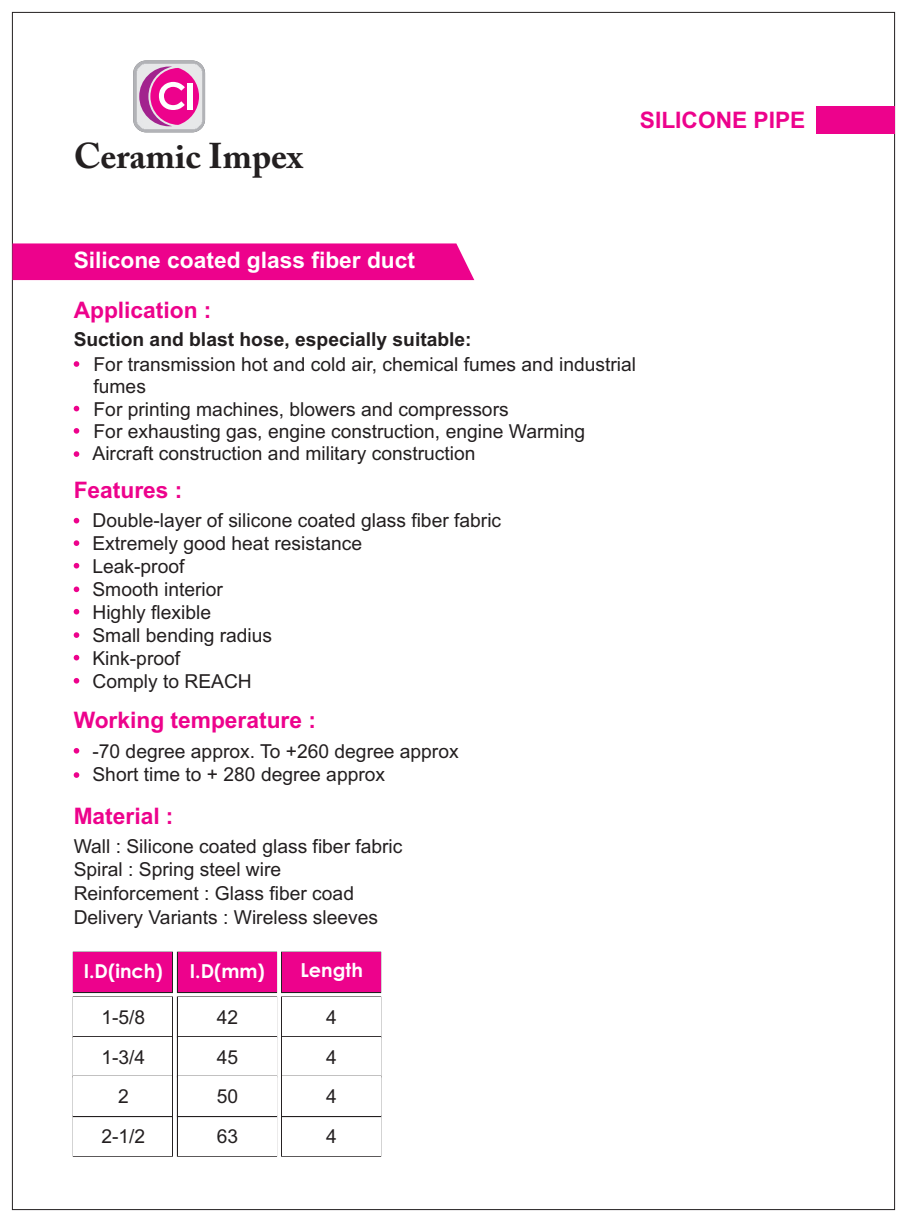
<style>
.page{position:relative;width:907px;height:1222px;background:#fff}
.page>*{position:absolute;margin:0;border:0;box-sizing:border-box;transform-origin:0 0}
.t1{font:700 35.52px "Adobe Caslon Pro";color:#231f20}
.t2{font:700 22.75px "Arial";color:#ed028c}
.t3{font:700 22.75px "Arial";color:#fff}
.t4{font:19.25px/22.9px "Arial";color:#231f20}
.t5{font:700 19.25px "Arial";color:#231f20}
.t6{font:700 19.25px "Century Gothic";color:#fff}
</style>
<div class="page">
<div style="left:12px;top:243px;width:462px;height:37px;background:#ed028c"></div>
<svg style="left:74px;top:361px;width:5px;height:6px"></svg>
<svg style="left:74px;top:406px;width:5px;height:5px"></svg>
<svg style="left:74px;top:428px;width:5px;height:6px"></svg>
<svg style="left:74px;top:451px;width:5px;height:6px"></svg>
<svg style="left:74px;top:518px;width:5px;height:5px"></svg>
<svg style="left:74px;top:540px;width:5px;height:6px"></svg>
<svg style="left:74px;top:563px;width:5px;height:5px"></svg>
<svg style="left:74px;top:586px;width:5px;height:6px"></svg>
<svg style="left:74px;top:609px;width:5px;height:5px"></svg>
<svg style="left:74px;top:632px;width:5px;height:6px"></svg>
<svg style="left:74px;top:655px;width:5px;height:5px"></svg>
<svg style="left:74px;top:678px;width:5px;height:5px"></svg>
<svg style="left:74px;top:748px;width:5px;height:5px"></svg>
<svg style="left:74px;top:772px;width:5px;height:6px"></svg>
<div style="left:73px;top:996px;width:100px;height:42px;border:2px solid #231f20"></div>
<div style="left:74px;top:997px;width:98px;height:40px;background:#fff"></div>
<div style="left:73px;top:1036px;width:100px;height:41px;border:2px solid #231f20"></div>
<div style="left:74px;top:1037px;width:98px;height:39px;background:#fff"></div>
<div style="left:177px;top:996px;width:100px;height:42px;border:2px solid #231f20"></div>
<div style="left:178px;top:997px;width:98px;height:40px;background:#fff"></div>
<div style="left:177px;top:1036px;width:100px;height:41px;border:2px solid #231f20"></div>
<div style="left:178px;top:1037px;width:98px;height:39px;background:#fff"></div>
<div style="left:177px;top:1115px;width:100px;height:42px;border:2px solid #231f20"></div>
<div style="left:178px;top:1116px;width:98px;height:40px;background:#fff"></div>
<div style="left:177px;top:1076px;width:100px;height:41px;border:2px solid #231f20"></div>
<div style="left:178px;top:1076px;width:98px;height:40px;background:#fff"></div>
<div style="left:281px;top:996px;width:100px;height:42px;border:2px solid #231f20"></div>
<div style="left:282px;top:997px;width:98px;height:40px;background:#fff"></div>
<div style="left:281px;top:1036px;width:100px;height:41px;border:2px solid #231f20"></div>
<div style="left:282px;top:1037px;width:98px;height:39px;background:#fff"></div>
<div style="left:281px;top:1115px;width:100px;height:42px;border:2px solid #231f20"></div>
<div style="left:282px;top:1116px;width:98px;height:40px;background:#fff"></div>
<div style="left:281px;top:1076px;width:100px;height:41px;border:2px solid #231f20"></div>
<div style="left:282px;top:1076px;width:98px;height:40px;background:#fff"></div>
<div style="left:73px;top:1115px;width:100px;height:42px;border:2px solid #231f20"></div>
<div style="left:74px;top:1116px;width:98px;height:40px;background:#fff"></div>
<div style="left:73px;top:1076px;width:100px;height:41px;border:2px solid #231f20"></div>
<div style="left:74px;top:1076px;width:98px;height:40px;background:#fff"></div>
<div style="left:73px;top:952px;width:100px;height:41px;border:2px solid #231f20"></div>
<div style="left:74px;top:952px;width:98px;height:40px;background:#ed028c"></div>
<div style="left:177px;top:952px;width:100px;height:41px;border:2px solid #231f20"></div>
<div style="left:178px;top:952px;width:98px;height:40px;background:#ed028c"></div>
<div style="left:281px;top:952px;width:100px;height:41px;border:2px solid #231f20"></div>
<div style="left:282px;top:952px;width:98px;height:40px;background:#ed028c"></div>
<img style="left:133px;top:60px;width:72px;height:72px">
<svg style="left:139px;top:67px;width:60px;height:59px;background:#e15cb0"></svg>
<div style="left:187px;top:83px;width:5px;height:27px;background:#fff"></div>
<div style="left:816px;top:106px;width:78px;height:28px;background:#ed028c"></div>
<h1 class="t1" style="left:74px;top:142px;width:230px">Ceramic Impex</h1>
<p class="t2" style="left:640px;top:112px;width:167px">SILICONE PIPE</p>
<p class="t3" style="left:74px;top:251px;width:343px">Silicone coated glass fiber duct</p>
<p class="t2" style="left:74px;top:301px;width:139px">Application :</p>
<p class="t5" style="left:74px;top:332px;width:399px">Suction and blast hose, especially suitable:</p>
<p class="t4" style="left:92px;top:355px;width:545px;line-height:22.4px">For transmission hot and cold air, chemical fumes and industrial fumes<br>For printing machines, blowers and compressors<br>For exhausting gas, engine construction, engine Warming Aircraft construction and military construction</p>
<p class="t2" style="left:74px;top:481px;width:110px">Features :</p>
<p class="t4" style="left:92px;top:511px;width:410px">Double-layer of silicone coated glass fiber fabric<br>Extremely good heat resistance<br>Leak-proof<br>Smooth interior<br>Highly flexible<br>Small bending radius<br>Kink-proof<br>Comply to REACH</p>
<p class="t2" style="left:74px;top:711px;width:244px">Working temperature :</p>
<p class="t4" style="left:92px;top:741px;width:368px;line-height:23.4px">-70 degree approx. To +260 degree approx<br>Short time to + 280 degree approx</p>
<p class="t2" style="left:74px;top:807px;width:101px">Material :</p>
<p class="t4" style="left:74px;top:836px;width:330px;line-height:23.6px">Wall : Silicone coated glass fiber fabric Spiral : Spring steel wire Reinforcement : Glass fiber coad Delivery Variants : Wireless sleeves</p>
<p class="t6" style="left:84px;top:963px;width:80px">I.D(inch)</p>
<p class="t6" style="left:190px;top:963px;width:77px">I.D(mm)</p>
<p class="t6" style="left:300px;top:963px;width:64px">Length</p>
<p class="t4" style="left:101px;top:1007px;width:45px">1-5/8</p>
<p class="t4" style="left:217px;top:999px;width:23px;line-height:39.6px;text-align:justify">42<br>45<br>50</p>
<p class="t4" style="left:326px;top:999px;width:12px;line-height:39.6px;text-align:justify">4<br>4<br>4<br>4</p>
<p class="t4" style="left:101px;top:1047px;width:45px">1-3/4</p>
<p class="t4" style="left:118px;top:1087px;width:12px">2</p>
<p class="t4" style="left:101px;top:1126px;width:45px">2-1/2</p>
<p class="t4" style="left:217px;top:1126px;width:23px">63</p>
</div>
